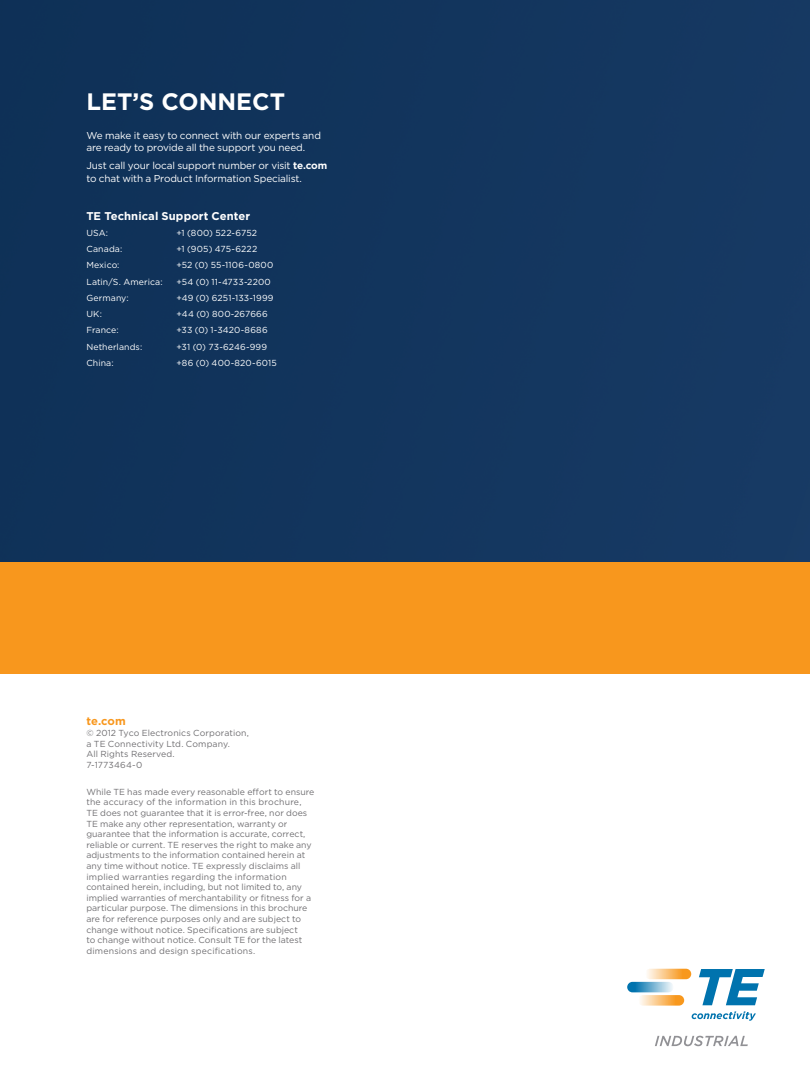
<style>
.page{position:relative;width:810px;height:1080px;background:#fff}
.page>*{position:absolute;margin:0;border:0;box-sizing:border-box;transform-origin:0 0}
.t1{font:700 23.75px "Gotham";color:#fff}
.t2{font:700 11.25px "Gotham";letter-spacing:.005em;color:#fff}
.t3{font:700 11.25px "Gotham";color:#f8971d}
.t4{font:10px/12.5px "Gotham";letter-spacing:-.015em;color:#fff}
.t5{font:8.75px/10.6px "Gotham";letter-spacing:.005em;color:#717073}
.t6{font:8.75px "Gotham";letter-spacing:.015em;color:#fff}
.s1{font-weight:700}
</style>
<div class="page">
<div style="left:0;top:0;width:810px;height:562px;background:#12355d"></div>
<svg style="left:645px;top:969px;width:46px;height:10px"></svg>
<svg style="left:638px;top:995px;width:46px;height:11px"></svg>
<svg style="left:627px;top:982px;width:47px;height:10px"></svg>
<svg style="left:699px;top:969px;width:66px;height:36px"></svg>
<svg style="left:692px;top:1011px;width:64px;height:10px"></svg>
<svg style="left:655px;top:1036px;width:93px;height:10px"></svg>
<div style="left:0;top:562px;width:810px;height:112px;background:#f8971d"></div>
<h1 class="t1" style="left:86px;top:86px;width:200px">LET’S CONNECT</h1>
<p class="t4" style="left:86px;top:129px;width:236px">We make it easy to connect with our experts and are ready to provide all the support you need.</p>
<p class="t4" style="left:86px;top:159px;width:242px">Just call your local support number or visit <span class="s1">te.com </span>to chat with a Product Information Specialist.</p>
<p class="t2" style="left:86px;top:208px;width:165px">TE Technical Support Center</p>
<p class="t6" style="left:86px;top:227px;width:23px">USA:</p>
<p class="t6" style="left:176px;top:227px;width:82px">+1 (800) 522-6752</p>
<p class="t6" style="left:86px;top:243px;width:37px">Canada:</p>
<p class="t6" style="left:176px;top:243px;width:82px">+1 (905) 475-6222</p>
<p class="t6" style="left:86px;top:260px;width:35px">Mexico:</p>
<p class="t6" style="left:176px;top:260px;width:98px">+52 (0) 55-1106-0800</p>
<p class="t6" style="left:86px;top:276px;width:78px">Latin/S. America:</p>
<p class="t6" style="left:176px;top:276px;width:96px">+54 (0) 11-4733-2200</p>
<p class="t6" style="left:86px;top:292px;width:44px">Germany:</p>
<p class="t6" style="left:176px;top:292px;width:99px">+49 (0) 6251-133-1999</p>
<p class="t6" style="left:86px;top:308px;width:17px">UK:</p>
<p class="t6" style="left:176px;top:308px;width:93px">+44 (0) 800-267666</p>
<p class="t6" style="left:86px;top:325px;width:34px">France:</p>
<p class="t6" style="left:176px;top:325px;width:93px">+33 (0) 1-3420-8686</p>
<p class="t6" style="left:86px;top:341px;width:57px">Netherlands:</p>
<p class="t6" style="left:176px;top:341px;width:92px">+31 (0) 73-6246-999</p>
<p class="t6" style="left:86px;top:357px;width:29px">China:</p>
<p class="t6" style="left:176px;top:357px;width:102px">+86 (0) 400-820-6015</p>
<p class="t3" style="left:86px;top:714px;width:41px">te.com</p>
<p class="t5" style="left:86px;top:727px;width:164px">© 2012 Tyco Electronics Corporation, a TE Connectivity Ltd. Company.<br>All Rights Reserved.<br>7-1773464-0</p>
<p class="t5" style="left:86px;top:786px;width:230px">While TE has made every reasonable effort to ensure the accuracy of the information in this brochure, TE does not guarantee that it is error-free, nor does TE make any other representation, warranty or guarantee that the information is accurate, correct, reliable or current. TE reserves the right to make any adjustments to the information contained herein at any time without notice. TE expressly disclaims all implied warranties regarding the information contained herein, including, but not limited to, any implied warranties of merchantability or fitness for a particular purpose. The dimensions in this brochure are for reference purposes only and are subject to change without notice. Specifications are subject<br>to change without notice. Consult TE for the latest dimensions and design specifications.</p>
</div>
